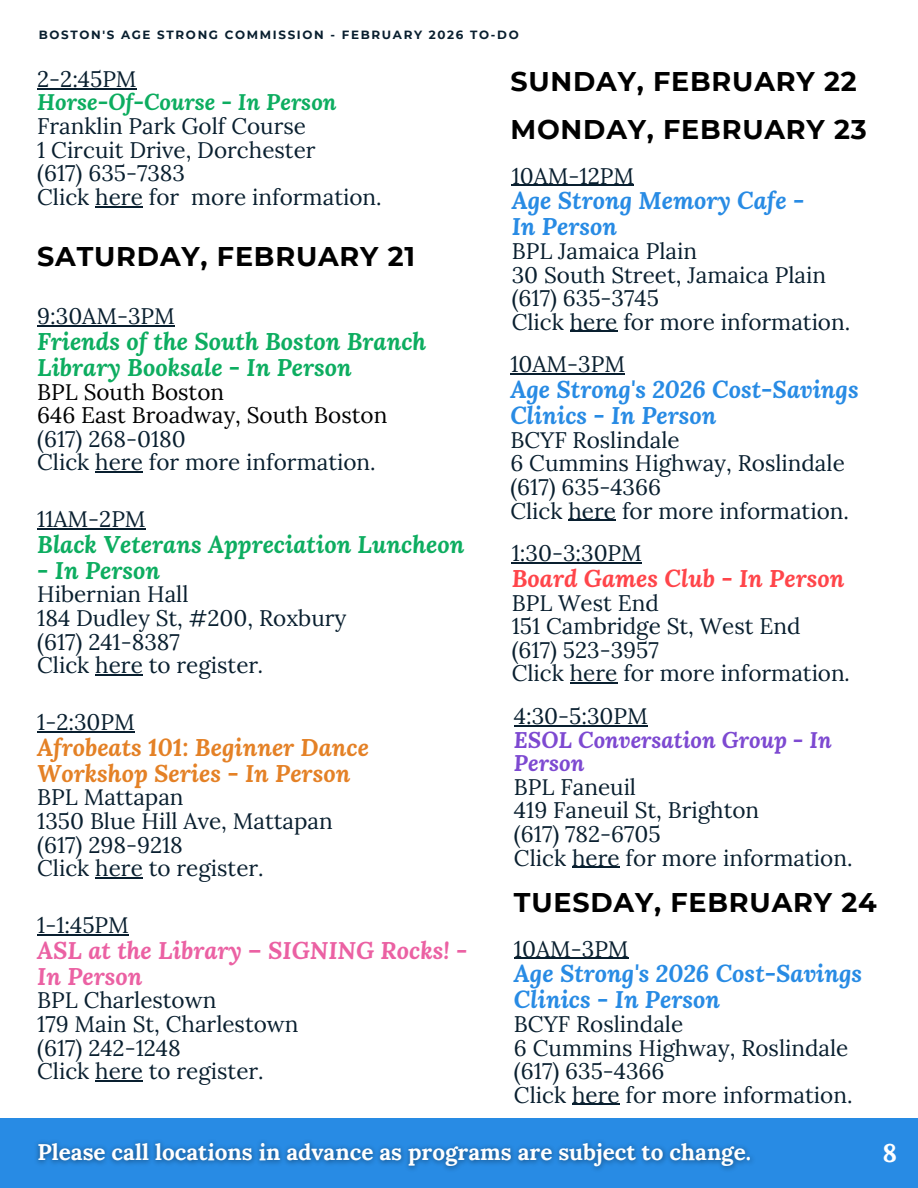
<style>
.page{position:relative;width:918px;height:1188px;background:#fff}
.page>*{position:absolute;margin:0;border:0;box-sizing:border-box;transform-origin:0 0}
.t1{font:700 27px "Montserrat";letter-spacing:.03em;color:#000}
.t2{font:700 25.5px "Lora";color:#fff}
.t3{font:italic 700 24px/25.8px "Lora";color:#288be4}
.t4{font:italic 700 24px/25.8px "Lora";color:#0dad60}
.t5{font:italic 700 24px/25.8px "Lora";color:#e48126}
.t6{font:italic 700 24px/25.8px "Lora";color:#eb61a3}
.t7{font:italic 700 24px "Lora";color:#ff454a}
.t8{font:22.5px "Lora";color:#091f2f}
.t9{font:700 22.5px "Lora";color:#fff}
.t10{font:22.5px "Lora";color:#000}
.t11{font:italic 700 22.5px/23.7px "Lora";color:#7d49d1}
.t12{font:italic 700 22.5px "Lora";color:#0dad60}
.t13{font:700 11.85px "Montserrat";letter-spacing:.14em;color:#091f2f}
.s1{font-style:italic}
</style>
<div class="page">
<div style="left:0;top:1118px;width:918px;height:70px;background:#288be4"></div>
<img style="left:36px;top:1141px;width:717px;height:29px">
<hr style="left:37px;top:731px;width:98px;height:1px;background:#091f2f">
<hr style="left:95px;top:877px;width:48px;height:1px;background:#091f2f">
<hr style="left:37px;top:325px;width:138px;height:1px;background:#091f2f">
<hr style="left:95px;top:472px;width:48px;height:1px;background:#091f2f">
<hr style="left:510px;top:373px;width:115px;height:2px;background:#091f2f">
<hr style="left:569px;top:520px;width:47px;height:1px;background:#091f2f">
<hr style="left:37px;top:934px;width:92px;height:1px;background:#091f2f">
<hr style="left:95px;top:1080px;width:48px;height:1px;background:#091f2f">
<hr style="left:512px;top:562px;width:130px;height:1px;background:#091f2f">
<hr style="left:570px;top:683px;width:47px;height:1px;background:#091f2f">
<hr style="left:514px;top:725px;width:134px;height:1px;background:#091f2f">
<hr style="left:572px;top:867px;width:48px;height:1px;background:#091f2f">
<hr style="left:37px;top:528px;width:109px;height:1px;background:#091f2f">
<hr style="left:95px;top:674px;width:48px;height:2px;background:#091f2f">
<hr style="left:512px;top:185px;width:122px;height:1px;background:#091f2f">
<hr style="left:570px;top:331px;width:47px;height:1px;background:#091f2f">
<hr style="left:514px;top:958px;width:115px;height:1px;background:#091f2f">
<hr style="left:572px;top:1104px;width:48px;height:1px;background:#091f2f">
<hr style="left:37px;top:88px;width:100px;height:1px;background:#091f2f">
<hr style="left:95px;top:206px;width:48px;height:1px;background:#091f2f">
<p class="t13" style="left:39px;top:28px;width:482px">BOSTON'S AGE STRONG COMMISSION - FEBRUARY 2026 TO-DO</p>
<p class="t8" style="left:37px;top:64px;width:101px">2-2:45PM</p>
<p class="t12" style="left:37px;top:87px;width:301px">Horse-Of-Course - In Person</p>
<p class="t8" style="left:37px;top:111px;width:270px">Franklin Park Golf Course</p>
<p class="t8" style="left:37px;top:135px;width:280px">1 Circuit Drive, Dorchester</p>
<p class="t8" style="left:37px;top:159px;width:149px">(617) 635-7383</p>
<p class="t8" style="left:37px;top:182px;width:346px">Click here for more information.</p>
<p class="t1" style="left:37px;top:240px;width:379px">SATURDAY, FEBRUARY 21</p>
<p class="t8" style="left:37px;top:302px;width:139px">9:30AM-3PM</p>
<p class="t4" style="left:37px;top:328px;width:391px">Friends of the South Boston Branch<br>Library Booksale - In Person</p>
<p class="t10" style="left:37px;top:377px;width:188px">BPL South Boston</p>
<p class="t10" style="left:37px;top:401px;width:352px">646 East Broadway, South Boston</p>
<p class="t8" style="left:37px;top:424px;width:150px">(617) 268-0180</p>
<p class="t8" style="left:37px;top:448px;width:340px">Click here for more information.</p>
<p class="t8" style="left:37px;top:504px;width:110px">11AM-2PM</p>
<h1 class="t4" style="left:37px;top:531px;width:429px">Black Veterans Appreciation Luncheon</h1>
<p class="t4" style="left:37px;top:557px;width:124px">- In Person</p>
<p class="t8" style="left:37px;top:580px;width:153px">Hibernian Hall</p>
<p class="t8" style="left:37px;top:603px;width:311px">184 Dudley St, #200, Roxbury</p>
<p class="t8" style="left:37px;top:627px;width:144px">(617) 241-8387</p>
<p class="t8" style="left:37px;top:651px;width:228px">Click here to register<span class="s1">.</span></p>
<p class="t8" style="left:37px;top:707px;width:99px">1-2:30PM</p>
<p class="t5" style="left:37px;top:734px;width:333px">Afrobeats 101: Beginner Dance<br>Workshop Series - In Person</p>
<p class="t8" style="left:37px;top:783px;width:148px">BPL Mattapan</p>
<p class="t8" style="left:37px;top:806px;width:297px">1350 Blue Hill Ave, Mattapan</p>
<p class="t8" style="left:37px;top:830px;width:147px">(617) 298-9218</p>
<p class="t8" style="left:37px;top:854px;width:228px">Click here to register.</p>
<p class="t8" style="left:37px;top:910px;width:93px">1-1:45PM</p>
<p class="t6" style="left:37px;top:937px;width:432px">ASL at the Library – SIGNING Rocks! -<br>In Person</p>
<p class="t8" style="left:37px;top:986px;width:181px">BPL Charlestown</p>
<p class="t8" style="left:37px;top:1009px;width:263px">179 Main St, Charlestown</p>
<p class="t8" style="left:37px;top:1033px;width:145px">(617) 242-1248</p>
<p class="t8" style="left:37px;top:1056px;width:228px">Click here to register.</p>
<p class="t1" style="left:510px;top:65px;width:348px">SUNDAY, FEBRUARY 22</p>
<p class="t1" style="left:510px;top:113px;width:358px">MONDAY, FEBRUARY 23</p>
<p class="t8" style="left:512px;top:161px;width:124px">10AM-12PM</p>
<p class="t3" style="left:512px;top:187px;width:294px">Age Strong Memory Cafe -</p>
<p class="t3" style="left:512px;top:213px;width:107px">In Person</p>
<p class="t8" style="left:512px;top:236px;width:187px">BPL Jamaica Plain</p>
<p class="t8" style="left:512px;top:260px;width:316px">30 South Street, Jamaica Plain</p>
<p class="t8" style="left:512px;top:284px;width:149px">(617) 635-3745</p>
<p class="t8" style="left:512px;top:307px;width:340px">Click here for more information.</p>
<p class="t8" style="left:510px;top:350px;width:116px">10AM-3PM</p>
<h1 class="t3" style="left:510px;top:376px;width:350px">Age Strong's 2026 Cost-Savings<br>Clinics - In Person</h1>
<p class="t8" style="left:510px;top:425px;width:171px">BCYF Roslindale</p>
<p class="t8" style="left:510px;top:449px;width:336px">6 Cummins Highway, Roslindale</p>
<p class="t8" style="left:510px;top:472px;width:152px">(617) 635-4366</p>
<p class="t8" style="left:510px;top:496px;width:340px">Click here for more information.</p>
<p class="t8" style="left:512px;top:538px;width:132px">1:30-3:30PM</p>
<p class="t7" style="left:512px;top:562px;width:334px">Board Games Club - In Person</p>
<p class="t8" style="left:512px;top:588px;width:149px">BPL West End</p>
<p class="t8" style="left:512px;top:612px;width:290px">151 Cambridge St, West End</p>
<p class="t8" style="left:512px;top:635px;width:149px">(617) 523-3957</p>
<p class="t8" style="left:512px;top:659px;width:340px">Click here for more information<span class="s1">.</span></p>
<p class="t8" style="left:514px;top:701px;width:135px">4:30-5:30PM</p>
<p class="t11" style="left:514px;top:727px;width:319px">ESOL Conversation Group - In<br>Person</p>
<p class="t8" style="left:514px;top:772px;width:124px">BPL Faneuil</p>
<p class="t8" style="left:514px;top:796px;width:247px">419 Faneuil St, Brighton</p>
<p class="t8" style="left:514px;top:819px;width:148px">(617) 782-6705</p>
<p class="t8" style="left:514px;top:843px;width:340px">Click here for more information.</p>
<p class="t1" style="left:514px;top:886px;width:364px">TUESDAY, FEBRUARY 24</p>
<p class="t8" style="left:514px;top:934px;width:116px">10AM-3PM</p>
<h1 class="t3" style="left:514px;top:960px;width:350px">Age Strong's 2026 Cost-Savings<br>Clinics - In Person</h1>
<p class="t8" style="left:514px;top:1009px;width:171px">BCYF Roslindale</p>
<p class="t8" style="left:514px;top:1033px;width:336px">6 Cummins Highway, Roslindale</p>
<p class="t8" style="left:514px;top:1056px;width:152px">(617) 635-4366</p>
<p class="t8" style="left:514px;top:1080px;width:340px">Click here for more information.</p>
<p class="t9" style="left:37px;top:1137px;width:715px">Please call locations in advance as programs are subject to change.</p>
<p class="t2" style="left:883px;top:1136px;width:16px">8</p>
<p class="t2" style="left:877px;top:1136px;width:28px">10</p>
</div>
